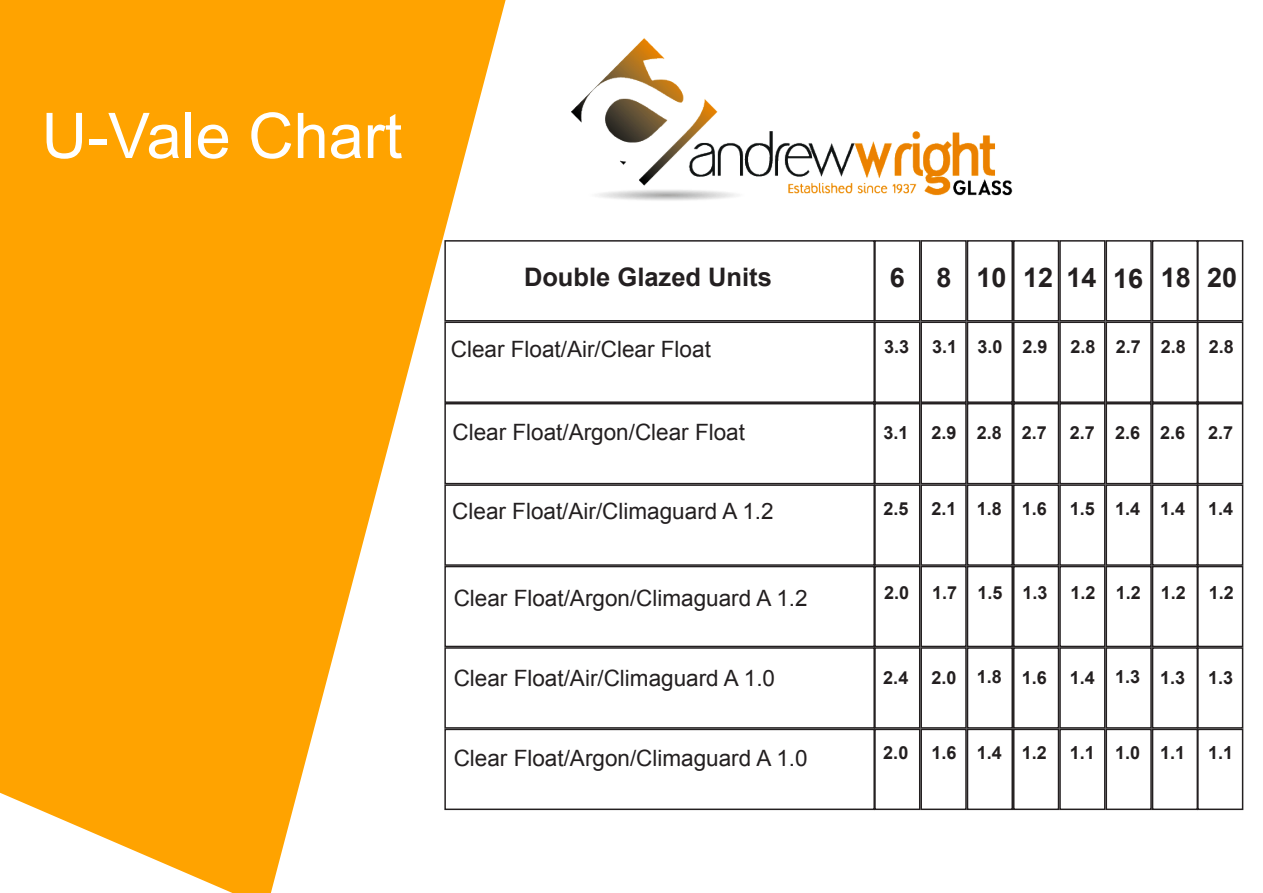
<style>
.page{position:relative;width:1263px;height:893px;background:#fff}
.page>*{position:absolute;margin:0;border:0;box-sizing:border-box;transform-origin:0 0}
.t1{font:63px "Arial";color:#fff}
.t2{font:700 27px "Arial";color:#231f20}
.t3{font:700 25.5px "Arial";color:#231f20}
.t4{font:22.5px "Arial";color:#231f20}
.t5{font:700 18px "Arial";color:#231f20}
</style>
<div class="page">
<svg style="left:0;top:0;width:506px;height:893px;fill:#ffa300"></svg>
<div style="left:444px;top:240px;width:431px;height:82px;border:2px solid #231f20"></div>
<div style="left:874px;top:240px;width:46px;height:82px;border:2px solid #231f20"></div>
<div style="left:920px;top:240px;width:47px;height:82px;border:2px solid #231f20"></div>
<div style="left:967px;top:240px;width:46px;height:82px;border:2px solid #231f20"></div>
<div style="left:1013px;top:240px;width:46px;height:82px;border:2px solid #231f20"></div>
<div style="left:1059px;top:240px;width:46px;height:82px;border:2px solid #231f20"></div>
<div style="left:1105px;top:240px;width:47px;height:82px;border:2px solid #231f20"></div>
<div style="left:1152px;top:240px;width:46px;height:82px;border:2px solid #231f20"></div>
<div style="left:1197px;top:240px;width:46px;height:82px;border:2px solid #231f20"></div>
<div style="left:444px;top:322px;width:431px;height:81px;border:2px solid #231f20"></div>
<div style="left:874px;top:322px;width:46px;height:81px;border:2px solid #231f20"></div>
<div style="left:920px;top:322px;width:47px;height:81px;border:2px solid #231f20"></div>
<div style="left:967px;top:322px;width:46px;height:81px;border:2px solid #231f20"></div>
<div style="left:1013px;top:322px;width:46px;height:81px;border:2px solid #231f20"></div>
<div style="left:1059px;top:322px;width:46px;height:81px;border:2px solid #231f20"></div>
<div style="left:1105px;top:322px;width:47px;height:81px;border:2px solid #231f20"></div>
<div style="left:1152px;top:322px;width:46px;height:81px;border:2px solid #231f20"></div>
<div style="left:1197px;top:322px;width:46px;height:81px;border:2px solid #231f20"></div>
<div style="left:444px;top:403px;width:431px;height:81px;border:2px solid #231f20"></div>
<div style="left:874px;top:403px;width:46px;height:81px;border:2px solid #231f20"></div>
<div style="left:920px;top:403px;width:47px;height:81px;border:2px solid #231f20"></div>
<div style="left:967px;top:403px;width:46px;height:81px;border:2px solid #231f20"></div>
<div style="left:1013px;top:403px;width:46px;height:81px;border:2px solid #231f20"></div>
<div style="left:1059px;top:403px;width:46px;height:81px;border:2px solid #231f20"></div>
<div style="left:1105px;top:403px;width:47px;height:81px;border:2px solid #231f20"></div>
<div style="left:1152px;top:403px;width:46px;height:81px;border:2px solid #231f20"></div>
<div style="left:1197px;top:403px;width:46px;height:81px;border:2px solid #231f20"></div>
<div style="left:444px;top:484px;width:431px;height:82px;border:2px solid #231f20"></div>
<div style="left:874px;top:484px;width:46px;height:82px;border:2px solid #231f20"></div>
<div style="left:920px;top:484px;width:47px;height:82px;border:2px solid #231f20"></div>
<div style="left:967px;top:484px;width:46px;height:82px;border:2px solid #231f20"></div>
<div style="left:1013px;top:484px;width:46px;height:82px;border:2px solid #231f20"></div>
<div style="left:1059px;top:484px;width:46px;height:82px;border:2px solid #231f20"></div>
<div style="left:1105px;top:484px;width:47px;height:82px;border:2px solid #231f20"></div>
<div style="left:1152px;top:484px;width:46px;height:82px;border:2px solid #231f20"></div>
<div style="left:1197px;top:484px;width:46px;height:82px;border:2px solid #231f20"></div>
<div style="left:444px;top:566px;width:431px;height:81px;border:2px solid #231f20"></div>
<div style="left:874px;top:566px;width:46px;height:81px;border:2px solid #231f20"></div>
<div style="left:920px;top:566px;width:47px;height:81px;border:2px solid #231f20"></div>
<div style="left:967px;top:566px;width:46px;height:81px;border:2px solid #231f20"></div>
<div style="left:1013px;top:566px;width:46px;height:81px;border:2px solid #231f20"></div>
<div style="left:1059px;top:566px;width:46px;height:81px;border:2px solid #231f20"></div>
<div style="left:1105px;top:566px;width:47px;height:81px;border:2px solid #231f20"></div>
<div style="left:1152px;top:566px;width:46px;height:81px;border:2px solid #231f20"></div>
<div style="left:1197px;top:566px;width:46px;height:81px;border:2px solid #231f20"></div>
<div style="left:444px;top:647px;width:431px;height:82px;border:2px solid #231f20"></div>
<div style="left:874px;top:647px;width:46px;height:82px;border:2px solid #231f20"></div>
<div style="left:920px;top:647px;width:47px;height:82px;border:2px solid #231f20"></div>
<div style="left:967px;top:647px;width:46px;height:82px;border:2px solid #231f20"></div>
<div style="left:1013px;top:647px;width:46px;height:82px;border:2px solid #231f20"></div>
<div style="left:1059px;top:647px;width:46px;height:82px;border:2px solid #231f20"></div>
<div style="left:1105px;top:647px;width:47px;height:82px;border:2px solid #231f20"></div>
<div style="left:1152px;top:647px;width:46px;height:82px;border:2px solid #231f20"></div>
<div style="left:1197px;top:647px;width:46px;height:82px;border:2px solid #231f20"></div>
<div style="left:444px;top:729px;width:431px;height:81px;border:2px solid #231f20"></div>
<div style="left:874px;top:729px;width:46px;height:81px;border:2px solid #231f20"></div>
<div style="left:920px;top:729px;width:47px;height:81px;border:2px solid #231f20"></div>
<div style="left:967px;top:729px;width:46px;height:81px;border:2px solid #231f20"></div>
<div style="left:1013px;top:729px;width:46px;height:81px;border:2px solid #231f20"></div>
<div style="left:1059px;top:729px;width:46px;height:81px;border:2px solid #231f20"></div>
<div style="left:1105px;top:729px;width:47px;height:81px;border:2px solid #231f20"></div>
<div style="left:1152px;top:729px;width:46px;height:81px;border:2px solid #231f20"></div>
<div style="left:1197px;top:729px;width:46px;height:81px;border:2px solid #231f20"></div>
<img style="left:571px;top:38px;width:442px;height:163px">
<h1 class="t1" style="left:42px;top:95px;width:362px">U-Vale Chart</h1>
<p class="t3" style="left:524px;top:260px;width:249px">Double Glazed Units</p>
<p class="t4" style="left:451px;top:334px;width:262px">Clear Float/Air/Clear Float</p>
<p class="t4" style="left:452px;top:417px;width:294px">Clear Float/Argon/Clear Float</p>
<p class="t4" style="left:452px;top:497px;width:323px">Clear Float/Air/Climaguard A 1.2</p>
<p class="t4" style="left:454px;top:583px;width:355px">Clear Float/Argon/Climaguard A 1.2</p>
<p class="t4" style="left:454px;top:663px;width:323px">Clear Float/Air/Climaguard A 1.0</p>
<p class="t4" style="left:454px;top:743px;width:355px">Clear Float/Argon/Climaguard A 1.0</p>
<p class="t2" style="left:1023px;top:259px;width:32px">12</p>
<p class="t2" style="left:1113px;top:260px;width:125px">16 18 20</p>
<p class="t2" style="left:890px;top:260px;width:118px">6 810</p>
<p class="t2" style="left:1066px;top:260px;width:32px">14</p>
<p class="t5" style="left:884px;top:335px;width:27px">3.3</p>
<p class="t5" style="left:932px;top:335px;width:117px">3.1 3.0 2.9</p>
<p class="t5" style="left:1070px;top:335px;width:117px">2.8 2.7 2.8</p>
<p class="t5" style="left:1209px;top:335px;width:27px">2.8</p>
<p class="t5" style="left:883px;top:421px;width:27px">3.1</p>
<p class="t5" style="left:931px;top:421px;width:117px">2.9 2.8 2.7</p>
<p class="t5" style="left:1070px;top:421px;width:117px">2.7 2.6 2.6</p>
<p class="t5" style="left:1208px;top:421px;width:27px">2.7</p>
<p class="t5" style="left:883px;top:497px;width:27px">2.5</p>
<p class="t5" style="left:931px;top:497px;width:117px">2.1 1.8 1.6</p>
<p class="t5" style="left:1070px;top:497px;width:117px">1.5 1.4 1.4</p>
<p class="t5" style="left:1208px;top:497px;width:27px">1.4</p>
<p class="t5" style="left:884px;top:581px;width:27px">2.0</p>
<p class="t5" style="left:932px;top:581px;width:117px">1.7 1.5 1.3</p>
<p class="t5" style="left:1070px;top:581px;width:117px">1.2 1.2 1.2</p>
<p class="t5" style="left:1209px;top:581px;width:27px">1.2</p>
<p class="t5" style="left:883px;top:665px;width:27px">2.4</p>
<p class="t5" style="left:931px;top:665px;width:117px">2.0 1.8 1.6</p>
<p class="t5" style="left:1070px;top:665px;width:117px">1.4 1.3 1.3</p>
<p class="t5" style="left:1208px;top:665px;width:27px">1.3</p>
<p class="t5" style="left:883px;top:741px;width:27px">2.0</p>
<p class="t5" style="left:931px;top:741px;width:117px">1.6 1.4 1.2</p>
<p class="t5" style="left:1070px;top:741px;width:117px">1.1 1.0 1.1</p>
<p class="t5" style="left:1208px;top:741px;width:27px">1.1</p>
</div>
